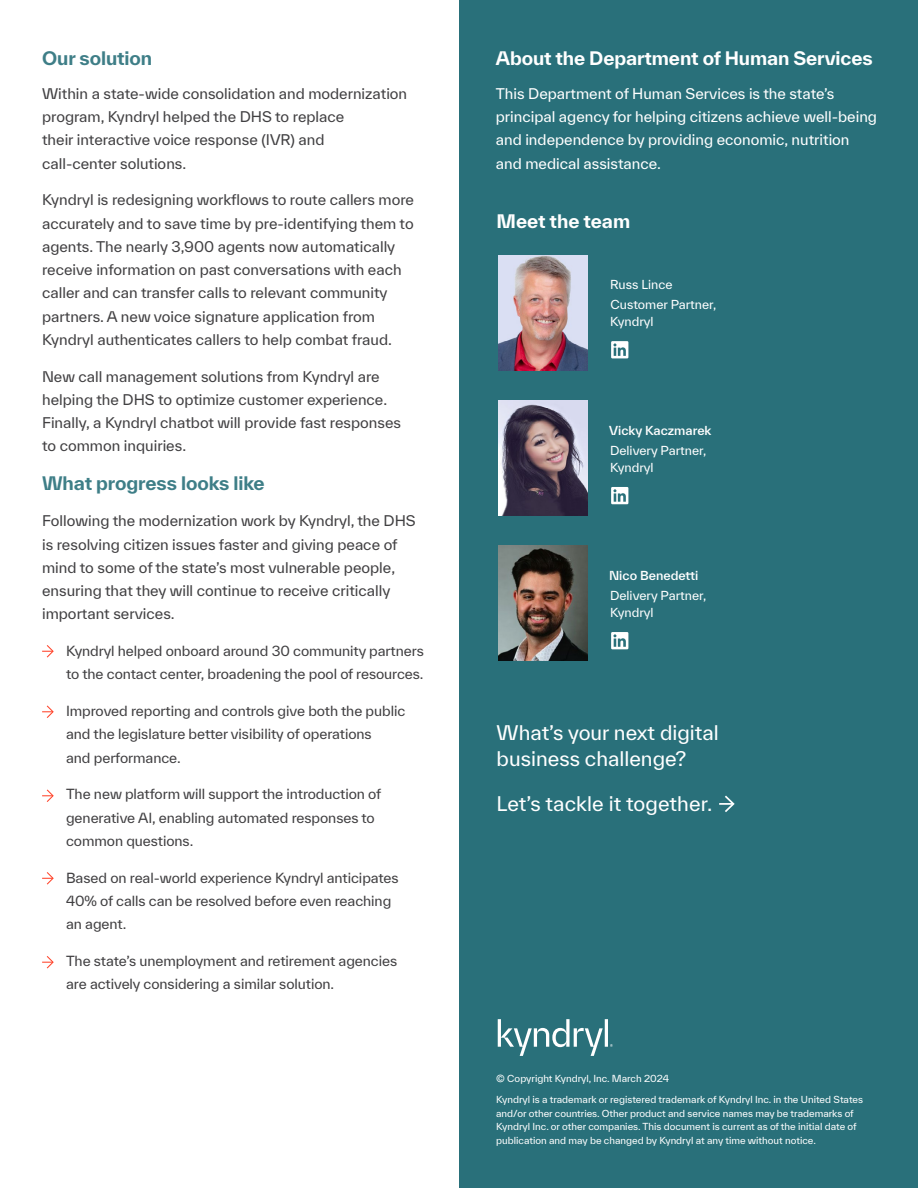
<style>
.page{position:relative;width:918px;height:1188px;background:#fff}
.page>*{position:absolute;margin:0;border:0;box-sizing:border-box;transform-origin:0 0}
.t1{font:19.5px/26.7px "TWK Everett";color:#fff}
.t2{font:700 18px "TWK Everett";letter-spacing:-.005em;color:#fff}
.t3{font:700 18px "TWK Everett";letter-spacing:-.005em;color:#3e7e87}
.t4{font:14.25px/23.2px "TWK Everett";color:#414042}
.t5{font:14.25px/23.2px "TWK Everett";color:#fff}
.t6{font:13.5px/23.2px "TWK Everett";letter-spacing:-.005em;color:#414042}
.t7{font:12px/17.2px "TWK Everett";color:#fff}
.t8{font:500 12px "TWK Everett";color:#fff}
.t9{font:9.3px/13.5px "TWK Everett";color:#fff}
</style>
<div class="page">
<div style="left:459px;top:0;width:459px;height:1188px;background:#29707a"></div>
<svg style="left:498px;top:1019px;width:115px;height:37px"></svg>
<svg style="left:611px;top:341px;width:17px;height:17px"></svg>
<svg style="left:611px;top:487px;width:17px;height:17px"></svg>
<svg style="left:611px;top:632px;width:17px;height:17px"></svg>
<img style="left:498px;top:401px;width:90px;height:114px">
<img style="left:498px;top:546px;width:90px;height:114px">
<img style="left:498px;top:256px;width:90px;height:114px">
<svg style="left:42px;top:645px;width:12px;height:13px"></svg>
<svg style="left:42px;top:705px;width:12px;height:13px"></svg>
<svg style="left:42px;top:789px;width:12px;height:13px"></svg>
<svg style="left:42px;top:872px;width:12px;height:13px"></svg>
<svg style="left:42px;top:956px;width:12px;height:13px"></svg>
<svg style="left:719px;top:795px;width:16px;height:17px"></svg>
<p class="t3" style="left:42px;top:45px;width:112px">Our solution</p>
<p class="t4" style="left:42px;top:82px;width:367px">Within a state-wide consolidation and modernization program, Kyndryl helped the DHS to replace<br>their interactive voice response (IVR) and<br>call-center solutions.</p>
<p class="t4" style="left:42px;top:188px;width:373px">Kyndryl is redesigning workflows to route callers more accurately and to save time by pre-identifying them to agents. The nearly 3,900 agents now automatically receive information on past conversations with each caller and can transfer calls to relevant community partners. A new voice signature application from Kyndryl authenticates callers to help combat fraud.</p>
<p class="t4" style="left:42px;top:364px;width:360px">New call management solutions from Kyndryl are helping the DHS to optimize customer experience.<br>Finally, a Kyndryl chatbot will provide fast responses to common inquiries.</p>
<p class="t3" style="left:42px;top:470px;width:224px">What progress looks like</p>
<p class="t4" style="left:42px;top:509px;width:375px">Following the modernization work by Kyndryl, the DHS is resolving citizen issues faster and giving peace of mind to some of the state’s most vulnerable people, ensuring that they will continue to receive critically important services.</p>
<p class="t6" style="left:66px;top:639px;width:359px">Kyndryl helped onboard around 30 community partners to the contact center, broadening the pool of resources.</p>
<p class="t6" style="left:66px;top:699px;width:341px">Improved reporting and controls give both the public and the legislature better visibility of operations<br>and performance.</p>
<p class="t6" style="left:66px;top:783px;width:317px">The new platform will support the introduction of generative AI, enabling automated responses to common questions.</p>
<p class="t6" style="left:66px;top:866px;width:334px">Based on real-world experience Kyndryl anticipates<br>40% of calls can be resolved before even reaching an agent.</p>
<p class="t6" style="left:66px;top:949px;width:333px">The state’s unemployment and retirement agencies are actively considering a similar solution.</p>
<p class="t2" style="left:496px;top:45px;width:378px">About the Department of Human Services</p>
<p class="t5" style="left:496px;top:82px;width:383px">This Department of Human Services is the state’s principal agency for helping citizens achieve well-being and independence by providing economic, nutrition and medical assistance.</p>
<p class="t2" style="left:497px;top:209px;width:135px">Meet the team</p>
<p class="t7" style="left:610px;top:274px;width:108px;line-height:20px">Russ Lince<br>Customer Partner,</p>
<p class="t7" style="left:610px;top:313px;width:45px">Kyndryl</p>
<p class="t8" style="left:609px;top:422px;width:104px">Vicky Kaczmarek</p>
<p class="t7" style="left:610px;top:441px;width:98px">Delivery Partner,<br>Kyndryl</p>
<p class="t8" style="left:609px;top:567px;width:91px">Nico Benedetti</p>
<p class="t7" style="left:610px;top:586px;width:98px">Delivery Partner,<br>Kyndryl</p>
<h1 class="t1" style="left:497px;top:719px;width:224px">What’s your next digital business challenge?</h1>
<h1 class="t1" style="left:497px;top:790px;width:217px">Let’s tackle it together.</h1>
<p class="t9" style="left:496px;top:1071px;width:174px">© Copyright Kyndryl, Inc. March 2024</p>
<p class="t9" style="left:496px;top:1093px;width:368px">Kyndryl is a trademark or registered trademark of Kyndryl Inc. in the United States and/or other countries. Other product and service names may be trademarks of Kyndryl Inc. or other companies. This document is current as of the initial date of publication and may be changed by Kyndryl at any time without notice.</p>
</div>
